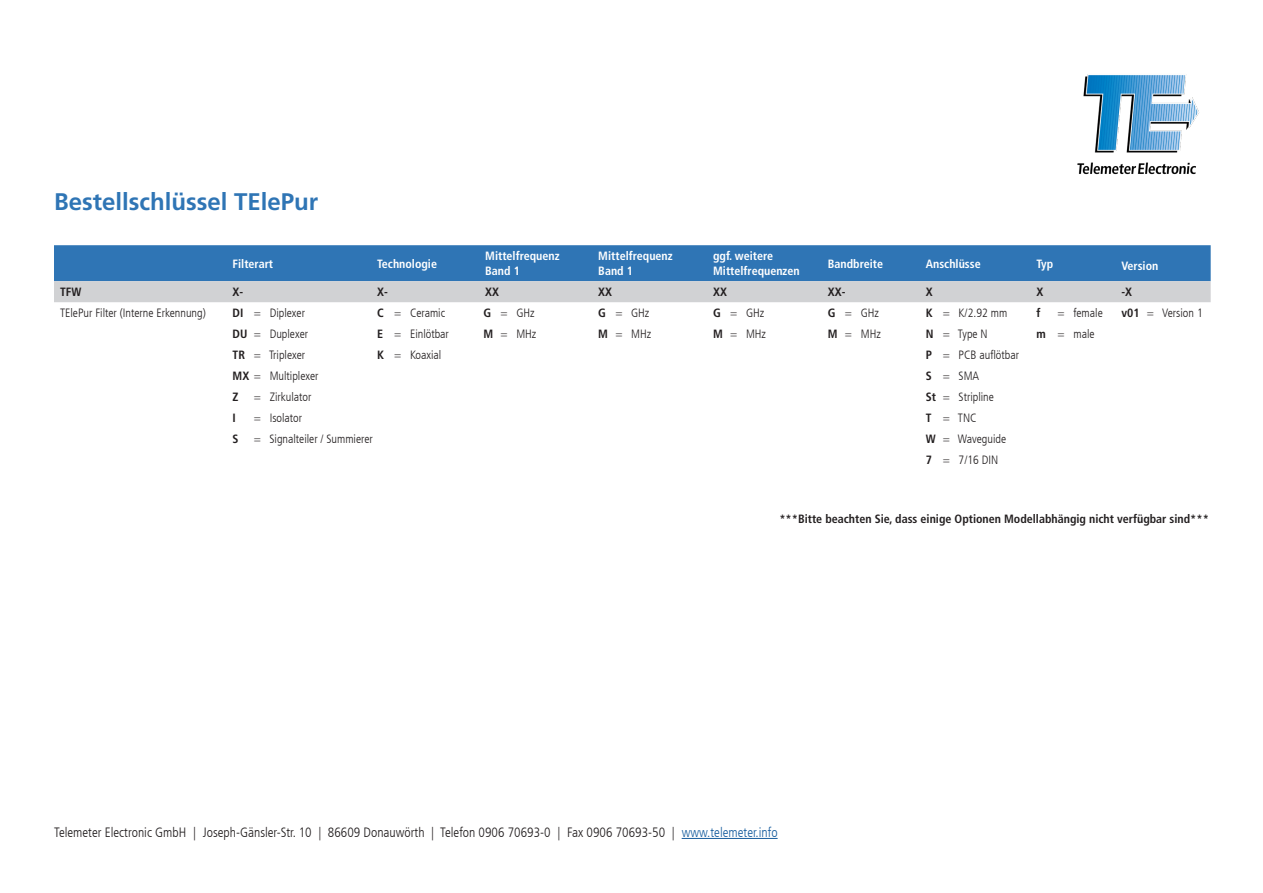
<style>
.page{position:relative;width:1263px;height:893px;background:#fff}
.page>*{position:absolute;margin:0;border:0;box-sizing:border-box;transform-origin:0 0}
.t1{font:700 24px "Frutiger LT Com";color:#2f75b5}
.t2{font:300 condensed 13.5px "Frutiger LT Com";color:#231f20}
.t3{font:300 condensed 12px/21px "Frutiger LT Com";color:#231f20}
.t4{font:700 condensed 12px/15px "Frutiger LT Com";color:#fff}
.t5{font:700 condensed 12px "Frutiger LT Com";color:#231f20}
.s1{font-weight:700}
.s2{color:#175d9e}
</style>
<div class="page">
<svg style="left:54px;top:245px;width:1157px;height:57px;background:#6b97c0"></svg>
<img style="left:1077px;top:74px;width:123px;height:101px">
<hr style="left:682px;top:838px;width:96px;height:1px;background:#175d9e">
<h1 class="t1" style="left:54px;top:188px;width:266px">Bestellschlüssel TElePur</h1>
<p class="t4" style="left:233px;top:256px;width:42px">Filterart</p>
<p class="t4" style="left:377px;top:256px;width:61px">Technologie</p>
<p class="t4" style="left:485px;top:249px;width:76px">Mittelfrequenz<br>Band 1</p>
<p class="t4" style="left:598px;top:249px;width:76px">Mittelfrequenz<br>Band 1</p>
<p class="t4" style="left:713px;top:249px;width:88px">ggf. weitere<br>Mittelfrequenzen</p>
<p class="t4" style="left:828px;top:256px;width:57px">Bandbreite</p>
<p class="t4" style="left:926px;top:256px;width:56px">Anschlüsse</p>
<p class="t4" style="left:1036px;top:256px;width:18px">Typ</p>
<p class="t4" style="left:1121px;top:258px;width:39px">Version</p>
<p class="t5" style="left:60px;top:285px;width:23px">TFW</p>
<p class="t5" style="left:233px;top:285px;width:12px">X-</p>
<p class="t5" style="left:377px;top:285px;width:12px">X-</p>
<p class="t5" style="left:485px;top:285px;width:15px">XX</p>
<p class="t5" style="left:598px;top:285px;width:15px">XX</p>
<p class="t5" style="left:713px;top:285px;width:15px">XX</p>
<p class="t5" style="left:828px;top:285px;width:19px">XX-</p>
<p class="t5" style="left:926px;top:285px;width:8px">X</p>
<p class="t5" style="left:1036px;top:285px;width:8px">X</p>
<p class="t5" style="left:1121px;top:285px;width:12px">-X</p>
<p class="t3" style="left:60px;top:303px;width:147px">TElePur Filter (Interne Erkennung)</p>
<p class="t3" style="left:233px;top:303px;width:74px"><span class="s1">DI</span> = Diplexer</p>
<p class="t3" style="left:377px;top:303px;width:69px"><span class="s1">C</span> = Ceramic</p>
<p class="t3" style="left:483px;top:303px;width:53px"><span class="s1">G</span> = GHz</p>
<p class="t3" style="left:598px;top:303px;width:53px"><span class="s1">G</span> = GHz</p>
<p class="t3" style="left:713px;top:303px;width:53px"><span class="s1">G</span> = GHz</p>
<p class="t3" style="left:828px;top:303px;width:53px"><span class="s1">G</span> = GHz</p>
<p class="t3" style="left:926px;top:303px;width:83px"><span class="s1">K</span> = K/2.92 mm</p>
<p class="t5" style="left:1036px;top:306px;width:5px">f</p>
<p class="t3" style="left:1057px;top:303px;width:47px">= female</p>
<p class="t3" style="left:1121px;top:303px;width:83px"><span class="s1">v01</span> = Version 1</p>
<p class="t3" style="left:233px;top:324px;width:77px"><span class="s1">DU</span> = Duplexer</p>
<p class="t3" style="left:377px;top:324px;width:73px"><span class="s1">E</span> = Einlötbar</p>
<p class="t3" style="left:483px;top:324px;width:54px"><span class="s1">M</span> = MHz</p>
<p class="t3" style="left:598px;top:324px;width:54px"><span class="s1">M</span> = MHz</p>
<p class="t3" style="left:713px;top:324px;width:54px"><span class="s1">M</span> = MHz</p>
<p class="t3" style="left:828px;top:324px;width:54px"><span class="s1">M</span> = MHz</p>
<p class="t3" style="left:926px;top:324px;width:63px"><span class="s1">N</span> = Type N</p>
<p class="t3" style="left:1036px;top:324px;width:60px"><span class="s1">m</span> = male</p>
<p class="t3" style="left:233px;top:345px;width:74px"><span class="s1">TR</span> = Triplexer</p>
<p class="t3" style="left:377px;top:345px;width:66px"><span class="s1">K</span> = Koaxial</p>
<p class="t3" style="left:926px;top:345px;width:95px"><span class="s1">P</span> = PCB auflötbar</p>
<p class="t3" style="left:233px;top:366px;width:87px"><span class="s1">MX</span> = Multiplexer</p>
<p class="t3" style="left:926px;top:366px;width:55px"><span class="s1">S</span> = SMA</p>
<p class="t5" style="left:233px;top:390px;width:7px">Z</p>
<p class="t3" style="left:254px;top:387px;width:59px">= Zirkulator</p>
<p class="t3" style="left:926px;top:387px;width:70px"><span class="s1">St</span> = Stripline</p>
<p class="t5" style="left:233px;top:411px;width:5px">I</p>
<p class="t3" style="left:254px;top:408px;width:50px">= Isolator</p>
<p class="t3" style="left:926px;top:408px;width:52px"><span class="s1">T</span> = TNC</p>
<p class="t5" style="left:233px;top:432px;width:7px">S</p>
<p class="t3" style="left:254px;top:429px;width:121px">= Signalteiler / Summierer</p>
<p class="t3" style="left:926px;top:429px;width:82px"><span class="s1">W</span> = Waveguide<br><span class="s1">7</span> = 7/16 DIN</p>
<p class="t5" style="left:779px;top:512px;width:431px">***Bitte beachten Sie, dass einige Optionen Modellabhängig nicht verfügbar sind***</p>
<p class="t2" style="left:54px;top:825px;width:725px">Telemeter Electronic GmbH | Joseph-Gänsler-Str. 10 | 86609 Donauwörth | Telefon 0906 70693-0 | Fax 0906 70693-50 | <span class="s2">www.telemeter.info</span></p>
</div>
